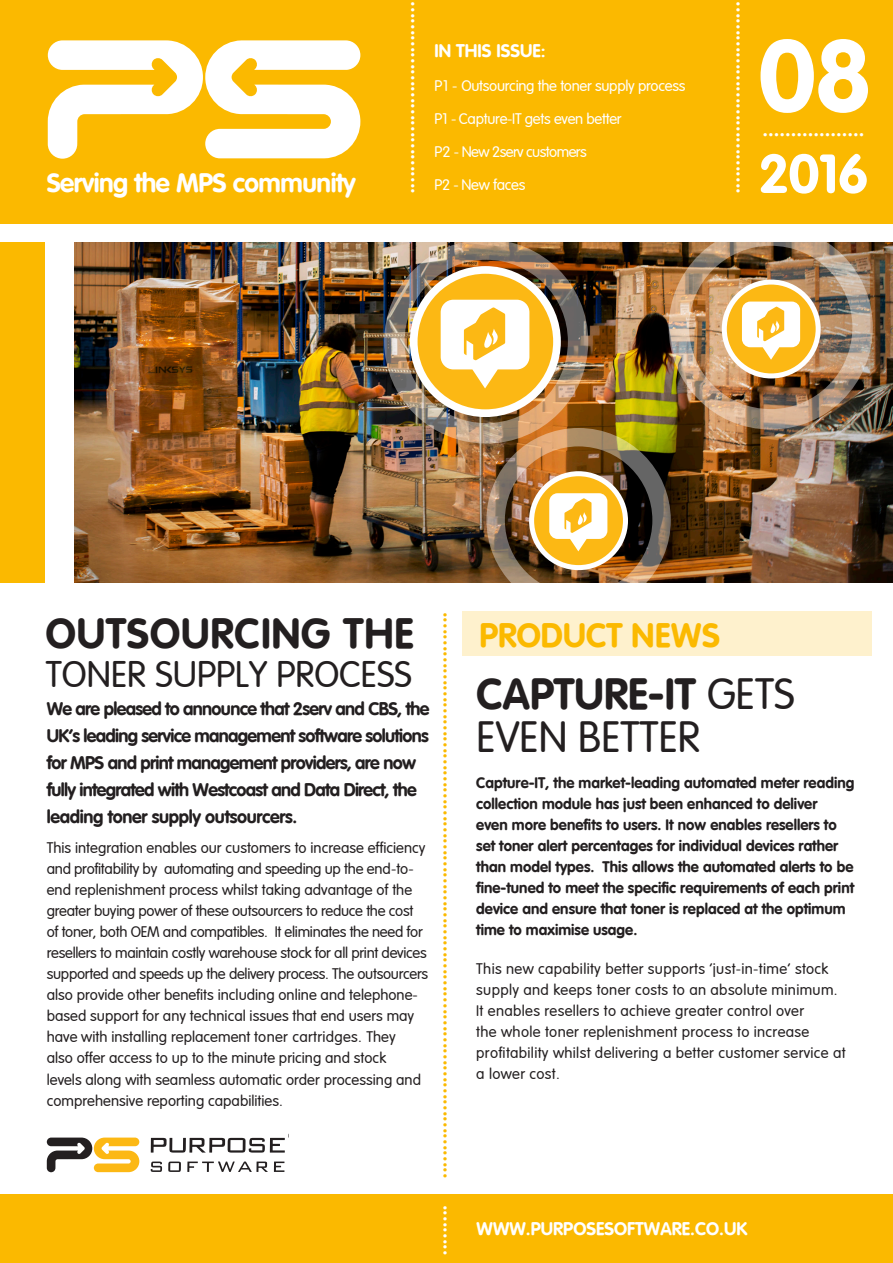
<style>
.page{position:relative;width:893px;height:1263px;background:#fff}
.page>*{position:absolute;margin:0;border:0;box-sizing:border-box;transform-origin:0 0}
.Header_1{font:100.35px "Corporate Rounded Bold SWFTE";color:#fff}
.Header_1-2{font:54px "Corporate Rounded Bold SWFTE";color:#fff}
.Header_1-3{font:42.75px/42.8px "Corporate Rounded Regular SWFTE";color:#231f20}
.Header_1-4{font:41.55px "Corporate Rounded Bold SWFTE";letter-spacing:.02em;color:#231f20}
.Header_1-5{font:36.3px "Corporate Rounded Regular SWFTE";color:#231f20}
.Header_1-6{font:33.3px "Corporate Rounded Bold SWFTE";color:#fbb900}
.Header_1-7{font:26.25px "Corporate Rounded Bold SWFTE";letter-spacing:-.02em;color:#fff}
.Header_1-8{font:21px "Corporate Rounded Bold SWFTE";color:#fbb900}
.Header_1-9{font:21px "Corporate Rounded Bold SWFTE";color:#fff}
.Sub_header_1{font:18px/27px "Corporate Rounded Bold SWFTE";letter-spacing:-.04em;color:#231f20}
.Sub_header_1-2{font:18px "Corporate Rounded Bold SWFTE";color:#fff}
.Header_1-10{font:18px "Corporate Rounded Bold SWFTE";color:#fff}
.Sub_header_1-3{font:15px/21px "Corporate Rounded Regular SWFTE";color:#231f20}
.Sub_header_1-4{font:15px/21px "Corporate Rounded Bold SWFTE";color:#231f20}
.Sub_header_1-5{font:15px/21px "Corporate Rounded Regular SWFTE";letter-spacing:.02em;color:#231f20}
.Header_1-11{font:15px "Corporate Rounded Regular SWFTE";letter-spacing:-.02em;color:#fff}
.Header_1-12{font:15px "Corporate Rounded Regular SWFTE";letter-spacing:-.04em;color:#fff}
.s1{font-family:"Corporate Rounded Bold SWFTE"}
</style>
<div class="page">
<img style="left:74px;top:242px;width:819px;height:340px">
<div style="left:0;top:0;width:893px;height:223px;background:#fbb900"></div>
<div style="left:0;top:1195px;width:893px;height:68px;background:#fbb900"></div>
<svg style="left:48px;top:40px;width:312px;height:119px"></svg>
<div style="left:0;top:242px;width:45px;height:340px;background:#fbb900"></div>
<svg style="left:151px;top:1161px;width:11px;height:11px"></svg>
<svg style="left:168px;top:1161px;width:13px;height:11px"></svg>
<svg style="left:187px;top:1161px;width:81px;height:11px"></svg>
<svg style="left:274px;top:1161px;width:10px;height:11px"></svg>
<svg style="left:151px;top:1138px;width:134px;height:14px"></svg>
<svg style="left:47px;top:1137px;width:92px;height:35px"></svg>
<div style="left:462px;top:611px;width:410px;height:45px;background:#fef1cd"></div>
<img style="left:384px;top:242px;width:489px;height:341px">
<p class="Header_1-7" style="left:47px;top:167px;width:311px">Serving the MPS community</p>
<p class="Header_1-9" style="left:431px;top:1px;width:194px;rotate:90deg">..................................</p>
<p class="Header_1-9" style="left:757px;top:1px;width:194px;rotate:90deg">..................................</p>
<p class="Header_1-10" style="left:434px;top:41px;width:113px">IN THIS ISSUE:</p>
<p class="Header_1-11" style="left:434px;top:77px;width:253px">P1 - Outsourcing the toner supply process</p>
<p class="Header_1-11" style="left:434px;top:110px;width:189px">P1 - Capture-IT gets even better</p>
<p class="Header_1-12" style="left:434px;top:143px;width:154px">P2 - New 2serv customers</p>
<p class="Header_1-11" style="left:434px;top:176px;width:92px">P2 - New faces</p>
<p class="Header_1" style="left:758px;top:17px;width:115px">08</p>
<p class="Header_1-9" style="left:762px;top:116px;width:104px">..................</p>
<p class="Header_1-2" style="left:758px;top:142px;width:112px">2016</p>
<p class="Header_1-4" style="left:46px;top:609px;width:370px">OUTSOURCING THE</p>
<p class="Header_1-5" style="left:46px;top:653px;width:368px">TONER SUPPLY PROCESS</p>
<p class="Sub_header_1" style="left:47px;top:695px;width:384px">We are pleased to announce that 2serv and CBS, the UK’s leading service management software solutions for MPS and print management providers, are now fully integrated with Westcoast and Data Direct, the leading toner supply outsourcers.</p>
<p class="Sub_header_1-3" style="left:47px;top:838px;width:383px">This integration enables our customers to increase efficiency and profitability by automating and speeding up the end-to&shy;end replenishment process whilst taking advantage of the greater buying power of these outsourcers to reduce the cost of toner, both OEM and compatibles. It eliminates the need for resellers to maintain costly warehouse stock for all print devices supported and speeds up the delivery process. The outsourcers also provide other benefits including online and telephone&shy;based support for any technical issues that end users may have with installing replacement toner cartridges. They<br>also offer access to up to the minute pricing and stock<br>levels along with seamless automatic order processing and comprehensive reporting capabilities.</p>
<p class="Header_1-8" style="left:464px;top:611px;width:569px;rotate:90deg">....................................................................................................</p>
<p class="Header_1-9" style="left:464px;top:1205px;width:53px;rotate:90deg">.........</p>
<p class="Header_1-6" style="left:479px;top:615px;width:242px">PRODUCT NEWS</p>
<p class="Header_1-3" style="left:477px;top:672px;width:320px"><span class="s1">CAPTURE-IT</span> GETS<br>EVEN BETTER</p>
<p class="Sub_header_1-4" style="left:476px;top:772px;width:380px">Capture-IT, the market-leading automated meter reading collection module has just been enhanced to deliver<br>even more benefits to users. It now enables resellers to set toner alert percentages for individual devices rather than model types. This allows the automated alerts to be fine-tuned to meet the specific requirements of each print device and ensure that toner is replaced at the optimum time to maximise usage.</p>
<p class="Sub_header_1-5" style="left:476px;top:958px;width:371px">This new capability better supports ‘just-in-time’ stock supply and keeps toner costs to an absolute minimum.<br>It enables resellers to achieve greater control over<br>the whole toner replenishment process to increase profitability whilst delivering a better customer service at a lower cost.</p>
<p class="Sub_header_1-2" style="left:477px;top:1218px;width:272px">WWW.PURPOSESOFTWARE.CO.UK</p>
</div>
